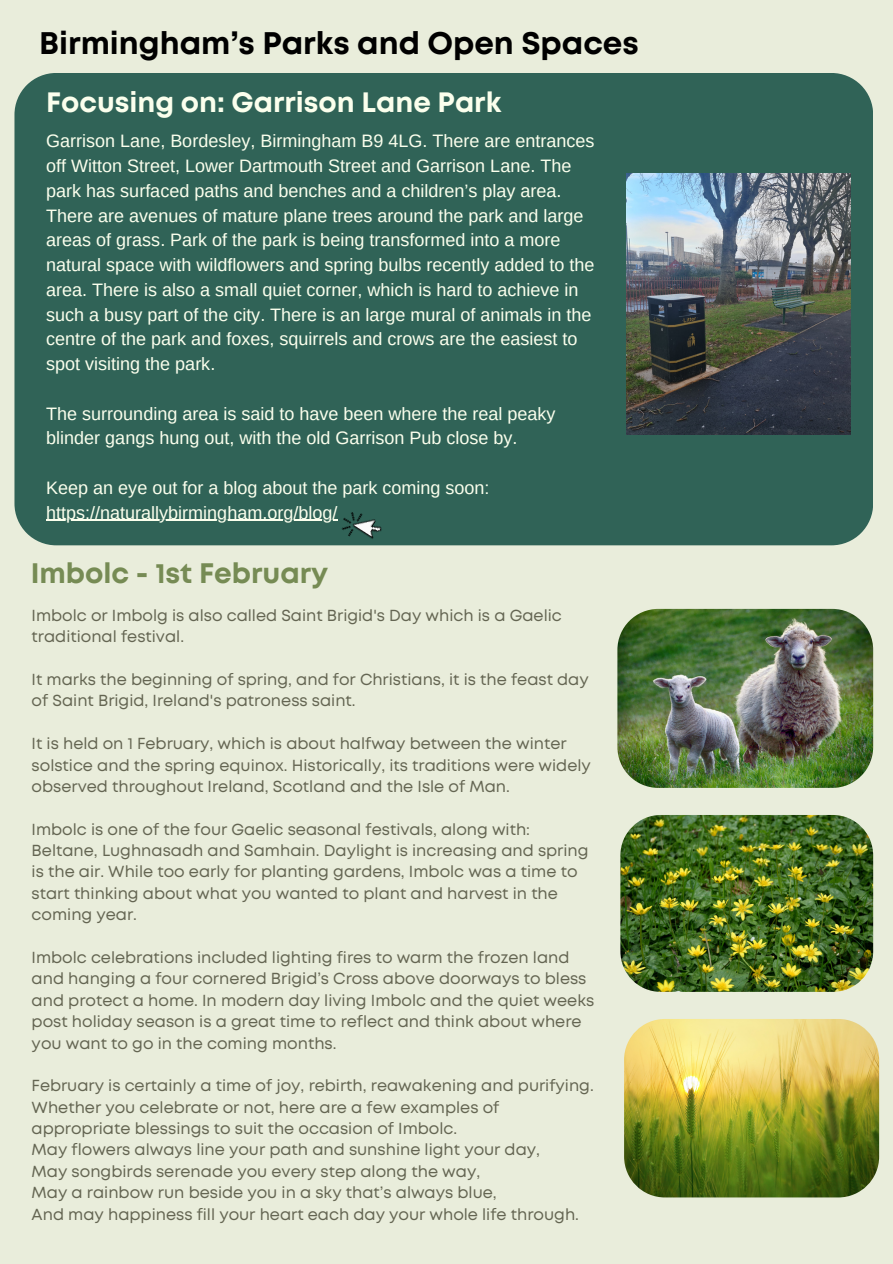
<style>
.page{position:relative;width:893px;height:1264px;background:#fff}
.page>*{position:absolute;margin:0;border:0;box-sizing:border-box;transform-origin:0 0}
.t1{font:700 31.2px "Mont";color:#000}
.t2{font:700 28.2px "Mont";color:#768b54}
.t3{font:700 28.05px "Mont";color:#fbffed}
.t4{font:18px/24.8px "Arimo";color:#fbffed}
.t5{font:15.9px/21.3px "Mont";color:#646552}
</style>
<div class="page">
<div style="left:0;top:0;width:892px;height:1263px;background:#e9eddb"></div>
<div style="left:14px;top:73px;width:858px;height:472px;background:#306357"></div>
<img style="left:617px;top:609px;width:256px;height:179px;border-radius:41px">
<img style="left:620px;top:815px;width:253px;height:176px;border-radius:40px">
<img style="left:624px;top:1018px;width:255px;height:179px;border-radius:41px">
<img style="left:337px;top:484px;width:78px;height:62px">
<img style="left:626px;top:173px;width:224px;height:261px">
<hr style="left:46px;top:520px;width:291px;height:1px;background:#fbffed">
<p class="t1" style="left:39px;top:32px;width:601px">Birmingham’s Parks and Open Spaces</p>
<p class="t3" style="left:46px;top:92px;width:456px">Focusing on: Garrison Lane Park</p>
<p class="t4" style="left:46px;top:129px;width:549px">Garrison Lane, Bordesley, Birmingham B9 4LG. There are entrances off Witton Street, Lower Dartmouth Street and Garrison Lane. The park has surfaced paths and benches and a children’s play area.<br>There are avenues of mature plane trees around the park and large areas of grass. Park of the park is being transformed into a more natural space with wildflowers and spring bulbs recently added to the area. There is also a small quiet corner, which is hard to achieve in such a busy part of the city. There is an large mural of animals in the centre of the park and foxes, squirrels and crows are the easiest to spot visiting the park.</p>
<p class="t4" style="left:46px;top:401px;width:511px">The surrounding area is said to have been where the real peaky blinder gangs hung out, with the old Garrison Pub close by.</p>
<p class="t4" style="left:46px;top:475px;width:444px">Keep an eye out for a blog about the park coming soon:</p>
<p class="t4" style="left:46px;top:500px;width:292px">https://naturallybirmingham.org/blog/</p>
<p class="t2" style="left:31px;top:562px;width:299px">Imbolc - 1st February</p>
<h3 class="t5" style="left:32px;top:605px;width:531px">Imbolc or Imbolg is also called Saint Brigid's Day which is a Gaelic traditional festival.</h3>
<p class="t5" style="left:32px;top:670px;width:558px">It marks the beginning of spring, and for Christians, it is the feast day of Saint Brigid, Ireland's patroness saint.</p>
<h2 class="t5" style="left:32px;top:734px;width:560px">It is held on 1 February, which is about halfway between the winter solstice and the spring equinox. Historically, its traditions were widely observed throughout Ireland, Scotland and the Isle of Man.</h2>
<h1 class="t5" style="left:32px;top:819px;width:558px">Imbolc is one of the four Gaelic seasonal festivals, along with:<br>Beltane, Lughnasadh and Samhain. Daylight is increasing and spring is the air. While too early for planting gardens, Imbolc was a time to start thinking about what you wanted to plant and harvest in the coming year.</h1>
<p class="t5" style="left:32px;top:947px;width:564px">Imbolc celebrations included lighting fires to warm the frozen land and hanging a four cornered Brigid’s Cross above doorways to bless and protect a home. In modern day living Imbolc and the quiet weeks post holiday season is a great time to reflect and think about where you want to go in the coming months.</p>
<p class="t5" style="left:32px;top:1076px;width:563px">February is certainly a time of joy, rebirth, reawakening and purifying.<br>Whether you celebrate or not, here are a few examples of appropriate blessings to suit the occasion of Imbolc.</p>
<p class="t5" style="left:32px;top:1140px;width:510px">May flowers always line your path and sunshine light your day,</p>
<p class="t5" style="left:32px;top:1161px;width:450px">May songbirds serenade you every step along the way,</p>
<p class="t5" style="left:32px;top:1183px;width:466px">May a rainbow run beside you in a sky that’s always blue,</p>
<p class="t5" style="left:32px;top:1204px;width:549px">And may happiness fill your heart each day your whole life through.</p>
</div>
